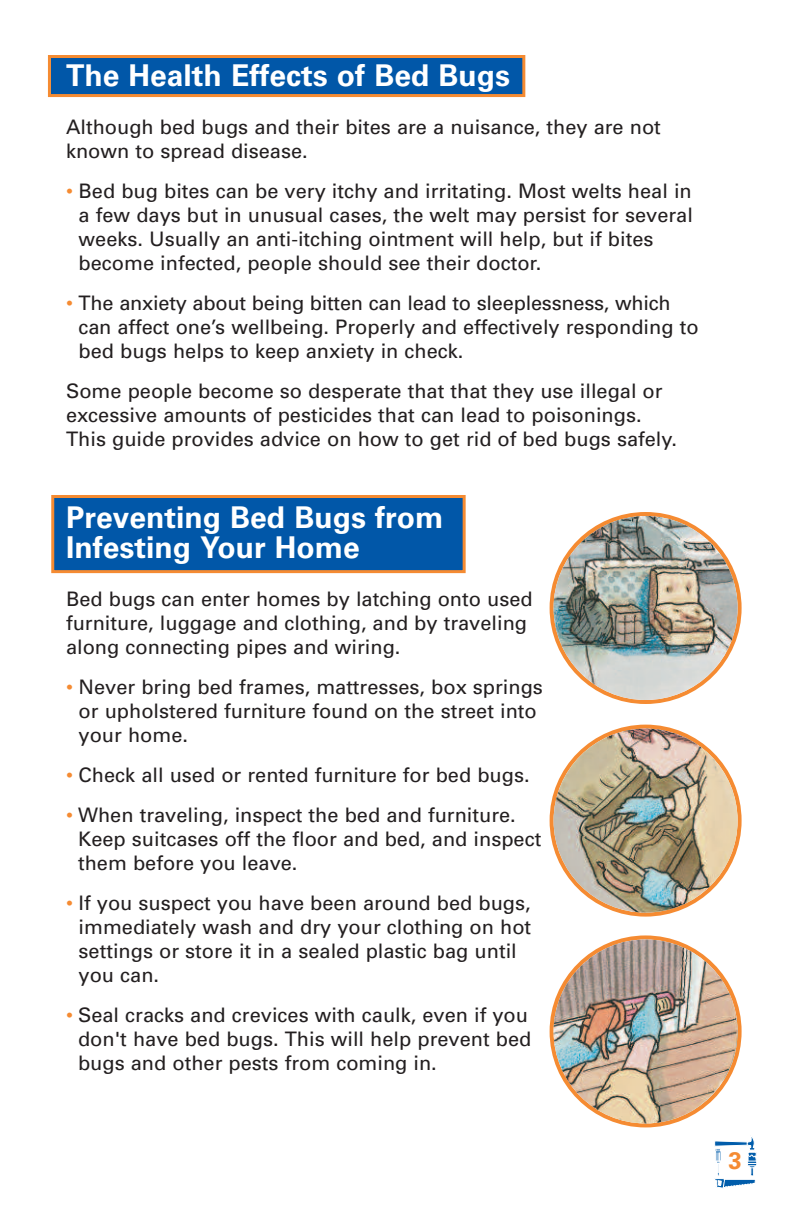
<style>
.page{position:relative;width:792px;height:1224px;background:#fff}
.page>*{position:absolute;margin:0;border:0;box-sizing:border-box;transform-origin:0 0}
.t1{font:700 30px/30px "Univers";color:#fff}
.t2{font:700 24px "Univers";color:#f58b32}
.t3{font:20px/24px "Univers";color:#231f20}
.s1{color:#f58b32}
</style>
<div class="page">
<div style="left:54px;top:498px;width:409px;height:72px;background:#0157a8"></div>
<div style="left:51px;top:495px;width:415px;height:78px;border:3px solid #f58b32"></div>
<div style="left:51px;top:58px;width:471px;height:36px;background:#0157a8"></div>
<div style="left:48px;top:55px;width:477px;height:42px;border:3px solid #f58b32"></div>
<svg style="left:550px;top:512px;width:192px;height:192px"></svg>
<img style="left:554px;top:516px;width:184px;height:184px">
<svg style="left:550px;top:725px;width:192px;height:192px"></svg>
<img style="left:554px;top:729px;width:184px;height:184px">
<svg style="left:550px;top:935px;width:192px;height:192px"></svg>
<img style="left:554px;top:939px;width:184px;height:184px">
<svg style="left:714px;top:1137px;width:43px;height:52px"></svg>
<h1 class="t1" style="left:66px;top:63px;width:446px">The Health Effects of Bed Bugs</h1>
<p class="t3" style="left:66px;top:117px;width:596px">Although bed bugs and their bites are a nuisance, they are not known to spread disease.</p>
<p class="t3" style="left:79px;top:181px;width:616px;text-indent:-12px"><span class="s1">•</span> Bed bug bites can be very itchy and irritating. Most welts heal in a few days but in unusual cases, the welt may persist for several weeks. Usually an anti-itching ointment will help, but if bites become infected, people should see their doctor.</p>
<p class="t3" style="left:79px;top:293px;width:621px;text-indent:-12px"><span class="s1">•</span> The anxiety about being bitten can lead to sleeplessness, which can affect one’s wellbeing. Properly and effectively responding to bed bugs helps to keep anxiety in check.</p>
<p class="t3" style="left:66px;top:381px;width:613px">Some people become so desperate that that they use illegal or excessive amounts of pesticides that can lead to poisonings.<br>This guide provides advice on how to get rid of bed bugs safely.</p>
<h1 class="t1" style="left:66px;top:505px;width:379px">Preventing Bed Bugs from<br>Infesting Your Home</h1>
<p class="t3" style="left:66px;top:589px;width:468px">Bed bugs can enter homes by latching onto used furniture, luggage and clothing, and by traveling along connecting pipes and wiring.</p>
<p class="t3" style="left:79px;top:677px;width:466px;text-indent:-12px"><span class="s1">•</span> Never bring bed frames, mattresses, box springs or upholstered furniture found on the street into your home.</p>
<p class="t3" style="left:66px;top:765px;width:465px"><span class="s1">•</span> Check all used or rented furniture for bed bugs.</p>
<p class="t3" style="left:78px;top:805px;width:465px;text-indent:-12px"><span class="s1">•</span> When traveling, inspect the bed and furniture.<br>Keep suitcases off the floor and bed, and inspect them before you leave.</p>
<p class="t3" style="left:79px;top:893px;width:454px;text-indent:-12px"><span class="s1">•</span> If you suspect you have been around bed bugs, immediately wash and dry your clothing on hot settings or store it in a sealed plastic bag until you can.</p>
<p class="t3" style="left:78px;top:1005px;width:455px;text-indent:-12px"><span class="s1">•</span> Seal cracks and crevices with caulk, even if you don't have bed bugs. This will help prevent bed bugs and other pests from coming in.</p>
<p class="t2" style="left:729px;top:1152px;width:15px">3</p>
</div>
